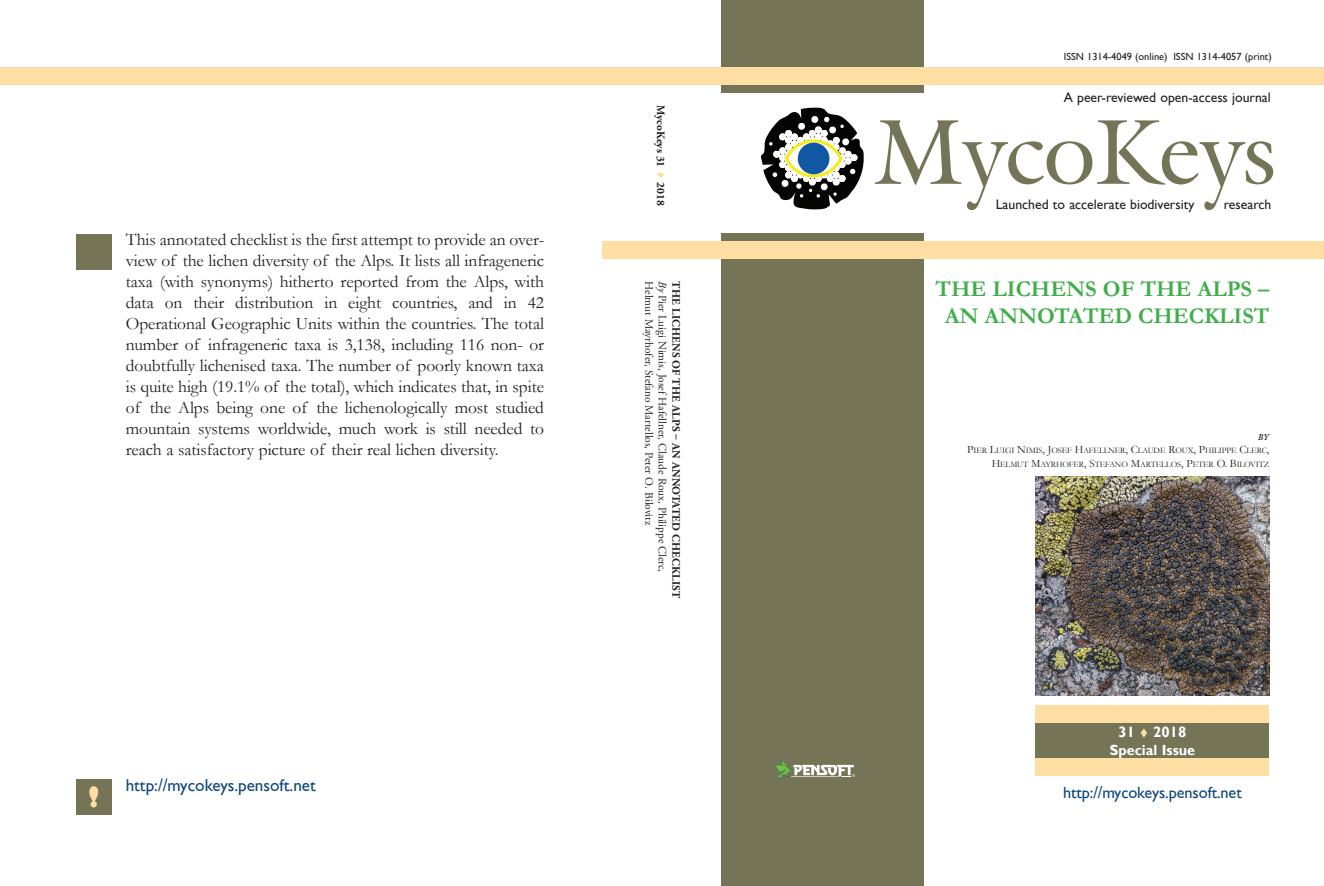
<style>
.page{position:relative;width:1324px;height:886px;background:#fff}
.page>*{position:absolute;margin:0;border:0;box-sizing:border-box;transform-origin:0 0}
.t1{font:91.25px "Galliard IT Cby BT";letter-spacing:-.005em;color:#767457}
.t2{font:800 27.12px "Gill Sans";color:#ffdea4}
.t3{font:700 22.5px/27px "Garamond";color:#40ae49;text-align:center}
.t4{font:17.5px/21px "Garamond";letter-spacing:-.005em;color:#231f20;text-align:justify}
.t5{font:17.12px "Gill Sans";color:#0d467b}
.t6{font:16.25px "Gill Sans";letter-spacing:-.005em;color:#0d467b}
.t7{font:700 15px "Gill Sans";color:#fff}
.t8{font:700 14.62px "Gill Sans";color:#fff}
.t9{font:13.75px "Gill Sans";color:#231f20}
.t10{font:11.25px "Adobe Garamond Pro";color:#231f20}
.t11{font:700 11.25px "Adobe Garamond Pro";letter-spacing:.015em;color:#231f20}
.t12{font:10.38px "Gill Sans";color:#231f20}
.t13{font:8.5px/13.5px "Garamond";letter-spacing:-.015em;color:#231f20;text-align:right}
.t14{font:italic 600 8.5px "Garamond";color:#231f20}
.s1{color:#ffdea4}
.s2{font-style:italic}
.s3{font-size:11.25px}
</style>
<div class="page">
<div style="left:1035px;top:723px;width:234px;height:35px;background:#767457"></div>
<div style="left:721px;top:234px;width:202px;height:652px;background:#767457"></div>
<div style="left:721px;top:0;width:202px;height:92px;background:#767457"></div>
<svg style="left:774px;top:761px;width:81px;height:17px"></svg>
<div style="left:1035px;top:705px;width:234px;height:18px;background:#ffdea4"></div>
<div style="left:0;top:67px;width:1323px;height:18px;background:#ffdea4"></div>
<div style="left:1035px;top:758px;width:234px;height:18px;background:#ffdea4"></div>
<div style="left:602px;top:241px;width:721px;height:18px;background:#ffdea4"></div>
<img style="left:1035px;top:477px;width:234px;height:218px">
<div style="left:76px;top:234px;width:36px;height:35px;background:#767457"></div>
<div style="left:76px;top:779px;width:36px;height:35px;background:#767457"></div>
<svg style="left:761px;top:107px;width:102px;height:102px"></svg>
<svg style="left:788px;top:143px;width:51px;height:31px"></svg>
<div style="left:797px;top:143px;width:32px;height:31px;background:#1157a3;border-radius:50%"></div>
<p class="t4" style="left:126px;top:229px;width:420px">This annotated checklist is the first attempt to provide an over&shy;view of the lichen diversity of the Alps. It lists all infrageneric taxa (with synonyms) hitherto reported from the Alps, with data on their distribution in eight countries, and in 42<br>Operational Geographic Units within the countries. The total number of infrageneric taxa is 3,138, including 116 non- or doubtfully lichenised taxa. The number of poorly known taxa is quite high (19.1% of the total), which indicates that, in spite of the Alps being one of the lichenologically most studied mountain systems worldwide, much work is still needed to reach a satisfactory picture of their real lichen diversity.</p>
<h2 class="t2" style="left:88px;top:780px;width:12px">!</h2>
<p class="t5" style="left:126px;top:775px;width:192px">http://mycokeys.pensoft.net</p>
<p class="t11" style="left:667px;top:105px;width:102px;rotate:90deg">MycoKeys 31 <span class="s1">▼</span> 2018</p>
<p class="t10" style="left:669px;top:281px;width:292px;rotate:90deg"><span class="s2">By</span>Pier Luigi Nimis, Josef Hafellner, Claude Roux, Philippe Clerc,</p>
<p class="t11" style="left:682px;top:281px;width:318px;rotate:90deg">THE LICHENS OF THE ALPS – AN ANNOTATED CHECKLIST</p>
<p class="t10" style="left:655px;top:281px;width:245px;rotate:90deg">Helmut Mayrhofer, Stefano Martellos, Peter O. Bilovitz</p>
<p class="t12" style="left:1063px;top:51px;width:209px">ISSN 1314-4049 (online) ISSN 1314-4057 (print)</p>
<p class="t9" style="left:1063px;top:89px;width:208px">A peer-reviewed open-access journal</p>
<h1 class="t1" style="left:876px;top:93px;width:402px">MycoKeys</h1>
<p class="t9" style="left:995px;top:196px;width:200px">Launched to accelerate biodiversity</p>
<p class="t9" style="left:1223px;top:196px;width:49px">research</p>
<p class="t3" style="left:935px;top:276px;width:335px">THE LICHENS OF THE ALPS –<br>AN ANNOTATED CHECKLIST</p>
<p class="t14" style="left:1257px;top:431px;width:13px">by</p>
<p class="t13" style="left:991px;top:443px;width:279px">ER<span class="s3">, C</span>LAUDE <span class="s3">R</span>OUX<span class="s3">, P</span>HILIPPE <span class="s3">C</span>LERC<span class="s3">,<br>H</span>ELMUT <span class="s3">M</span>AYRHOFER<span class="s3">, S</span>TEFANO <span class="s3">M</span>ARTELLOS<span class="s3">, P</span>ETER <span class="s3">O. B</span>ILOVITZ</p>
<p class="t13" style="left:967px;top:443px;width:138px"><span class="s3">P</span>IER <span class="s3">L</span>UIGI <span class="s3">N</span>IMIS<span class="s3">, J</span>OSEF <span class="s3">H</span>AFELLN</p>
<p class="t7" style="left:1118px;top:723px;width:69px">31 <span class="s1">▼</span> 2018</p>
<p class="t8" style="left:1109px;top:741px;width:87px">Special Issue</p>
<p class="t6" style="left:1063px;top:783px;width:180px">http://mycokeys.pensoft.net</p>
</div>
